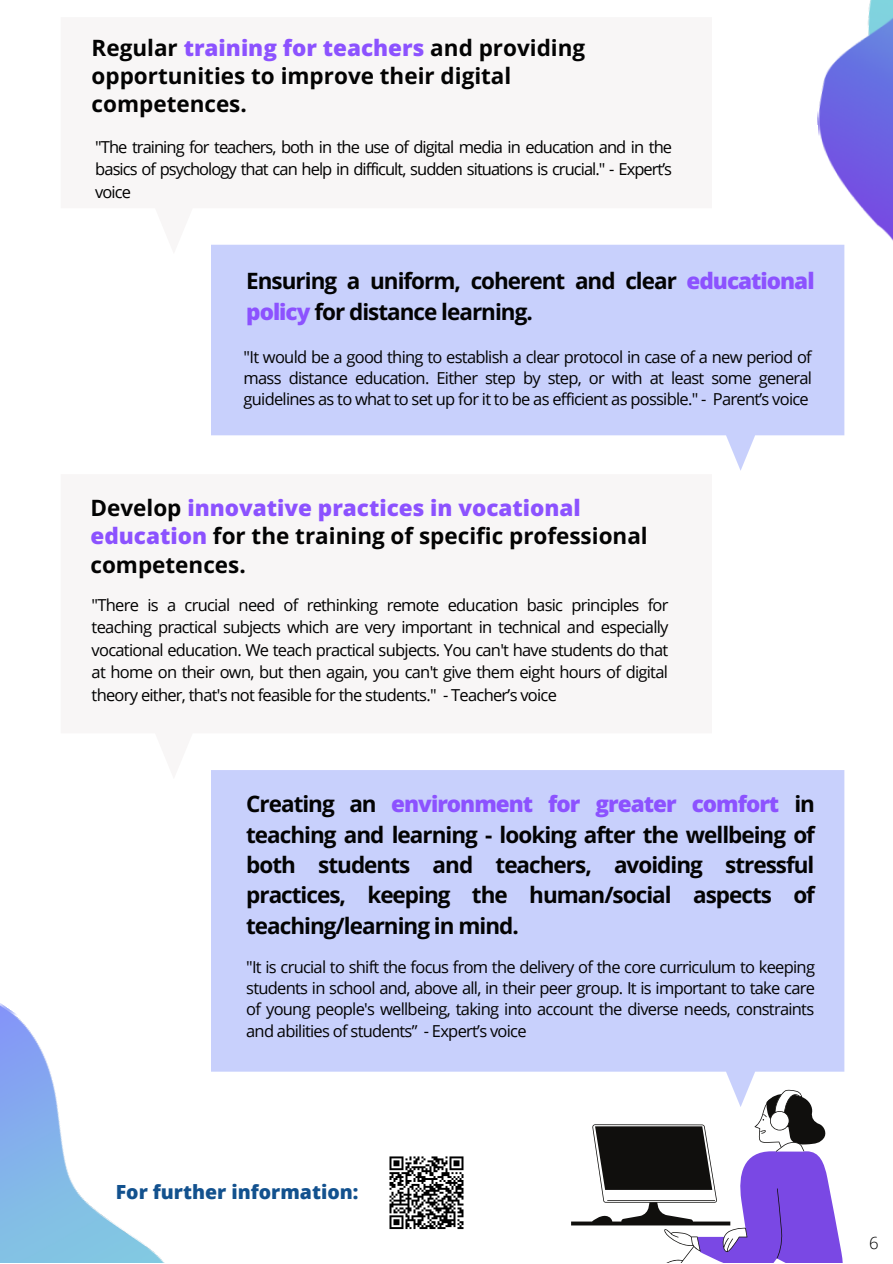
<style>
.page{position:relative;width:893px;height:1264px;background:#fff}
.page>*{position:absolute;margin:0;border:0;box-sizing:border-box;transform-origin:0 0}
.t1{font:700 22.5px/28px "Open Sans";color:#030303}
.t2{font:700 22.5px/30.3px "Open Sans";letter-spacing:-.045em;color:#030303}
.t3{font:800 19.5px "Open Sans";color:#12518e}
.t4{font:300 16.65px "Open Sans";color:#000}
.t5{font:16.5px/22.5px "Open Sans";letter-spacing:-.05em;color:#000;text-align:justify}
.t6{font:16.5px/21.3px "Open Sans";letter-spacing:-.045em;color:#030303;text-align:justify}
.s1{font-weight:800;color:#8c52ff}
</style>
<div class="page">
<img style="left:0;top:1003px;width:163px;height:259px">
<svg style="left:571px;top:1106px;width:272px;height:156px"></svg>
<svg style="left:211px;top:245px;width:591px;height:226px;fill:#c8d0fc"></svg>
<svg style="left:211px;top:770px;width:633px;height:336px;fill:#c8d0fc"></svg>
<img style="left:802px;top:0;width:90px;height:436px">
<img style="left:389px;top:1156px;width:75px;height:74px">
<p class="t1" style="left:92px;top:33px;width:495px">Regular <span class="s1">training for teachers</span> and providing opportunities to improve their digital competences.</p>
<p class="t5" style="left:95px;top:135px;width:578px">"The training for teachers, both in the use of digital media in education and in the basics of psychology that can help in difficult, sudden situations is crucial." - Expert’s voice</p>
<p class="t2" style="left:246px;top:265px;width:570px">Ensuring a uniform, coherent and clear <span class="s1">educational policy</span> for distance learning.</p>
<p class="t6" style="left:243px;top:346px;width:570px">"It would be a good thing to establish a clear protocol in case of a new period of mass distance education. Either step by step, or with at least some general guidelines as to what to set up for it to be as efficient as possible." - Parent’s voice</p>
<p class="t1" style="left:90px;top:493px;width:558px">Develop <span class="s1">innovative practices in vocational education</span> for the training of specific professional competences.</p>
<p class="t5" style="left:92px;top:593px;width:578px">"There is a crucial need of rethinking remote education basic principles for teaching practical subjects which are very important in technical and especially vocational education. We teach practical subjects. You can't have students do that at home on their own, but then again, you can't give them eight hours of digital theory either, that's not feasible for the students." - Teacher’s voice</p>
<p class="t1" style="left:246px;top:788px;width:570px;line-height:30.3px;text-align:justify">Creating an <span class="s1">environment for greater comfort</span> in teaching and learning - looking after the wellbeing of both students and teachers, avoiding stressful practices, keeping the human/social aspects of teaching/learning in mind.</p>
<p class="t6" style="left:246px;top:955px;width:570px">"It is crucial to shift the focus from the delivery of the core curriculum to keeping students in school and, above all, in their peer group. It is important to take care of young people's wellbeing, taking into account the diverse needs, constraints and abilities of students” - Expert’s voice</p>
<p class="t3" style="left:116px;top:1178px;width:244px">For further information:</p>
<p class="t4" style="left:868px;top:1230px;width:11px">6</p>
</div>
